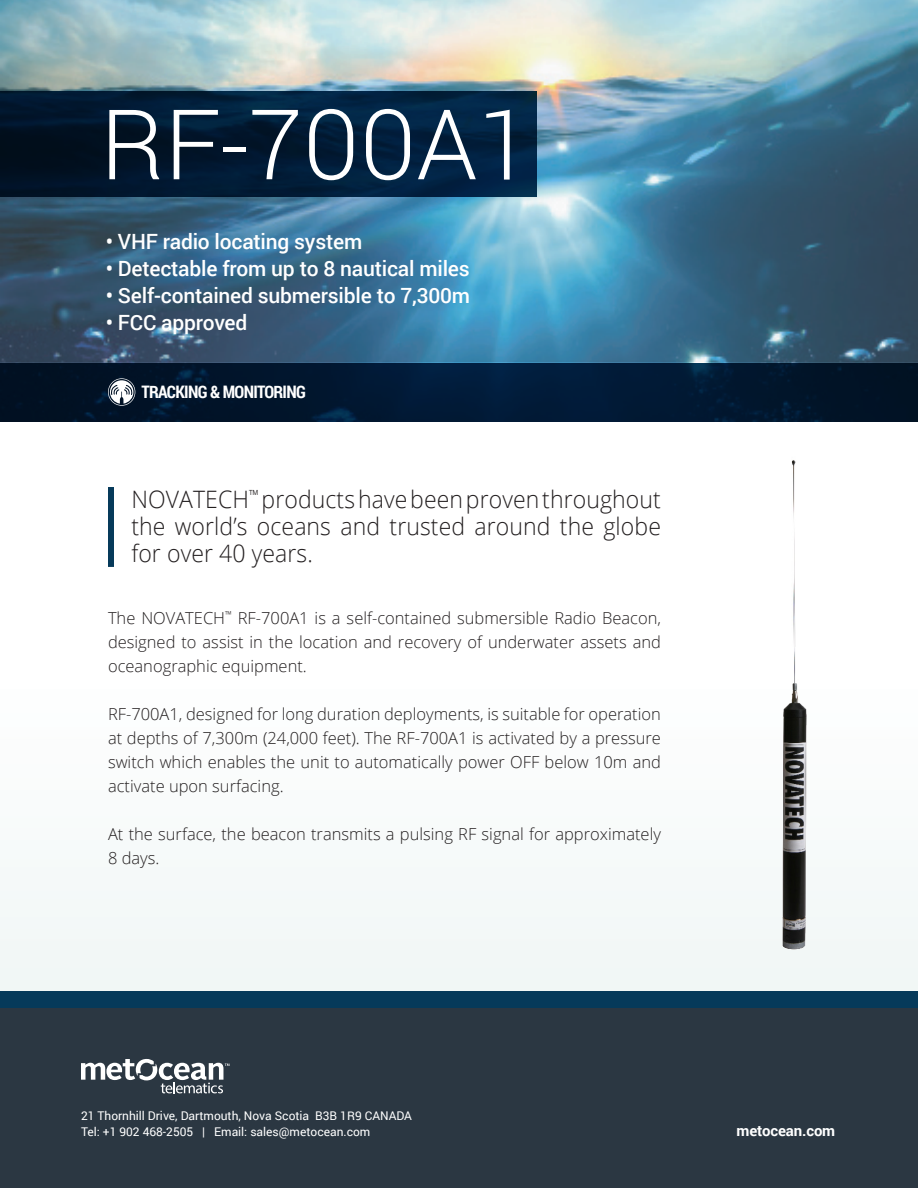
<style>
.page{position:relative;width:918px;height:1188px;background:#fff}
.page>*{position:absolute;margin:0;border:0;box-sizing:border-box;transform-origin:0 0}
.t1{font:300 97.5px "Roboto";color:#fff}
.t2{font:300 24px/27px "Open Sans";letter-spacing:.005em;color:#231f20;text-align:justify;scale:.96 1}
.t3{font:500 21px "Roboto";letter-spacing:-.01em;color:#fff}
.t4{font:700 17.25px "Roboto Condensed";letter-spacing:-.04em;color:#fff}
.t5{font:300 16.5px/24px "Open Sans";color:#231f20;text-align:justify}
.t6{font:700 15px "Roboto";letter-spacing:-.01em;color:#fff}
.t7{font:12px "Roboto";color:#fff}
</style>
<div class="page">
<svg style="left:0;top:0;width:918px;height:362px;background:#638ca1"></svg>
<div style="left:0;top:678px;width:918px;height:510px;background:#f8fafa"></div>
<svg style="left:0;top:363px;width:918px;height:58px;background:#01172f"></svg>
<svg style="left:0;top:91px;width:537px;height:106px;background:#011c36"></svg>
<svg style="left:108px;top:378px;width:27px;height:28px"></svg>
<div style="left:108px;top:487px;width:6px;height:80px;background:#063a5a"></div>
<div style="left:0;top:1007px;width:918px;height:181px;background:#2b3742"></div>
<div style="left:0;top:991px;width:918px;height:16px;background:#063a5a"></div>
<img style="left:782px;top:460px;width:25px;height:490px">
<svg style="left:81px;top:1059px;width:149px;height:34px"></svg>
<p class="t1" style="left:100px;top:77px;width:432px">RF-700A1</p>
<p class="t3" style="left:106px;top:227px;width:258px">• VHF radio locating system</p>
<p class="t3" style="left:106px;top:254px;width:365px">• Detectable from up to 8 nautical miles</p>
<p class="t3" style="left:106px;top:281px;width:366px">• Self-contained submersible to 7,300m</p>
<p class="t3" style="left:106px;top:308px;width:143px">• FCC approved</p>
<p class="t4" style="left:141px;top:380px;width:166px">TRACKING &amp; MONITORING</p>
<p class="t2" style="left:131px;top:486px;width:553px">NOVATECH<sup>™</sup> products have been proven throughout the world’s oceans and trusted around the globe for over 40 years.</p>
<p class="t5" style="left:108px;top:605px;width:555px">The NOVATECH<sup>™</sup> RF-700A1 is a self-contained submersible Radio Beacon, designed to assist in the location and recovery of underwater assets and oceanographic equipment.</p>
<p class="t5" style="left:108px;top:701px;width:554px">RF-700A1, designed for long duration deployments, is suitable for operation at depths of 7,300m (24,000 feet). The RF-700A1 is activated by a pressure switch which enables the unit to automatically power OFF below 10m and activate upon surfacing.</p>
<p class="t5" style="left:108px;top:821px;width:554px">At the surface, the beacon transmits a pulsing RF signal for approximately<br>8 days.</p>
<p class="t7" style="left:81px;top:1107px;width:333px">21 Thornhill Drive, Dartmouth, Nova Scotia B3B 1R9 CANADA</p>
<p class="t7" style="left:81px;top:1123px;width:291px">Tel: +1 902 468-2505 | Email: sales@metocean.com</p>
<p class="t6" style="left:737px;top:1120px;width:100px">metocean.com</p>
</div>
